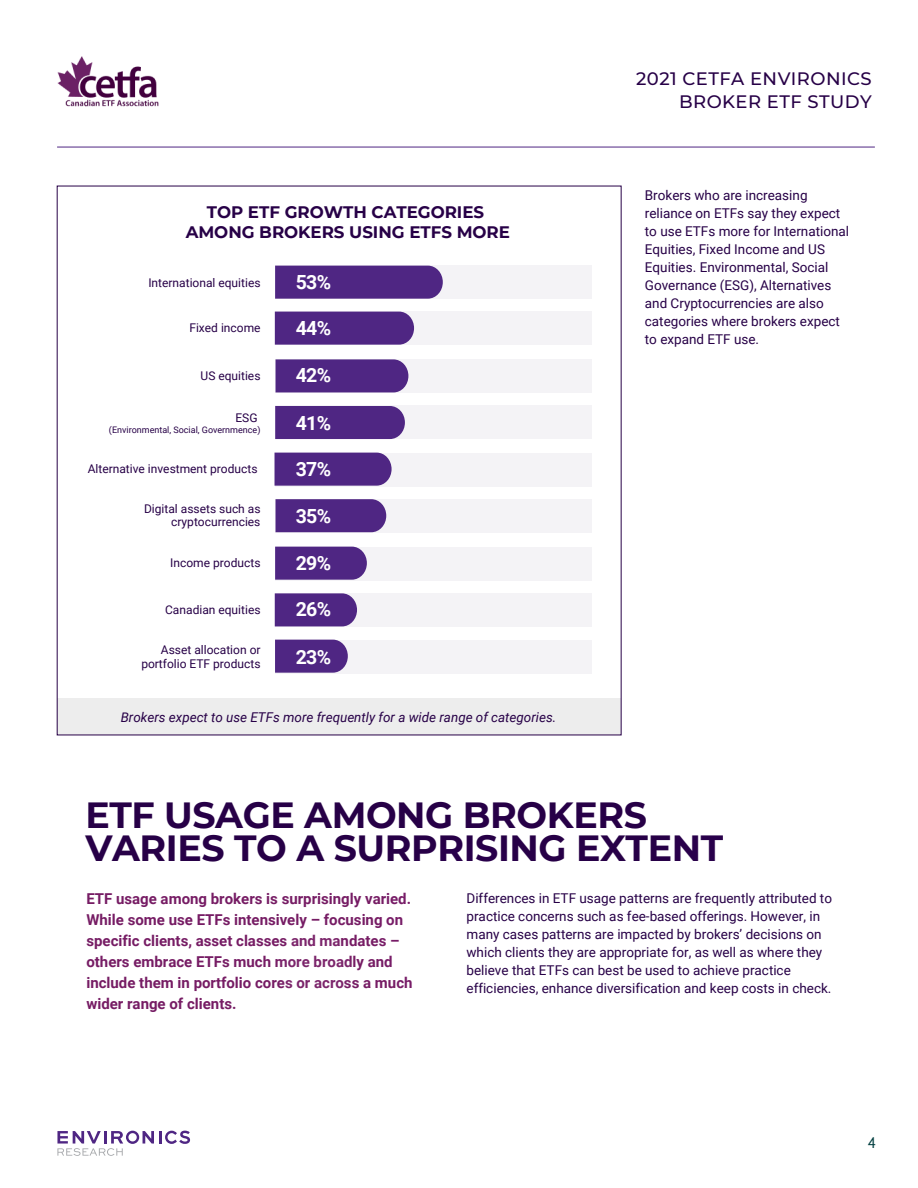
<style>
.page{position:relative;width:918px;height:1188px;background:#fff}
.page>*{position:absolute;margin:0;border:0;box-sizing:border-box;transform-origin:0 0}
.t1{font:700 36.3px/33px "Montserrat";letter-spacing:-.01em;color:#270047}
.t2{font:700 19.5px "Roboto";letter-spacing:-.04em;color:#fff}
.t3{font:500 18px/23.1px "Montserrat";letter-spacing:.025em;color:#270047;text-align:right}
.t4{font:700 16.65px/20px "Montserrat";color:#270047;text-align:center}
.t5{font:16.5px "Scala Sans Offc";color:#023f40}
.t6{font:700 15px/21px "Roboto";color:#761c64}
.t7{font:13.5px/18px "Roboto";color:#270047}
.t8{font:italic 13.5px "Roboto";color:#270047}
.t9{font:12px/13.5px "Roboto";color:#270047;text-align:right}
.t10{font:9px "Roboto";color:#270047}
</style>
<div class="page">
<svg style="left:57px;top:1131px;width:133px;height:25px"></svg>
<div style="left:57px;top:698px;width:564px;height:37px;background:#ededed"></div>
<img style="left:57px;top:56px;width:102px;height:51px">
<hr style="left:57px;top:147px;width:818px;height:1px;background:#4f2683">
<div style="left:275px;top:640px;width:316px;height:33px;background:#f4f3f6"></div>
<svg style="left:275px;top:640px;width:73px;height:33px;background:#583189"></svg>
<div style="left:275px;top:499px;width:316px;height:33px;background:#f4f3f6"></div>
<div style="left:276px;top:499px;width:110px;height:33px;background:#4f2683"></div>
<div style="left:275px;top:453px;width:316px;height:33px;background:#f4f3f6"></div>
<div style="left:275px;top:453px;width:117px;height:33px;background:#4f2683"></div>
<div style="left:275px;top:406px;width:316px;height:33px;background:#f4f3f6"></div>
<div style="left:275px;top:406px;width:130px;height:33px;background:#4f2683"></div>
<div style="left:275px;top:360px;width:316px;height:33px;background:#f4f3f6"></div>
<div style="left:276px;top:359px;width:132px;height:33px;background:#4f2683"></div>
<div style="left:275px;top:311px;width:316px;height:34px;background:#f4f3f6"></div>
<div style="left:275px;top:312px;width:139px;height:33px;background:#4f2683"></div>
<div style="left:275px;top:265px;width:316px;height:33px;background:#f4f3f6"></div>
<div style="left:275px;top:266px;width:168px;height:33px;background:#4f2683"></div>
<div style="left:275px;top:593px;width:316px;height:33px;background:#f4f3f6"></div>
<svg style="left:275px;top:593px;width:82px;height:33px;background:#572f88"></svg>
<div style="left:275px;top:547px;width:316px;height:33px;background:#f4f3f6"></div>
<svg style="left:275px;top:547px;width:92px;height:33px;background:#562f88"></svg>
<p class="t4" style="left:186px;top:202px;width:326px">TOP ETF GROWTH CATEGORIES<br>AMONG BROKERS USING ETFS MORE</p>
<p class="t9" style="left:148px;top:275px;width:114px">International equities</p>
<h2 class="t2" style="left:296px;top:268px;width:37px">53%</h2>
<h2 class="t2" style="left:296px;top:315px;width:37px">44%</h2>
<h2 class="t2" style="left:296px;top:361px;width:37px">42%</h2>
<h2 class="t2" style="left:296px;top:409px;width:37px">41%</h2>
<h2 class="t2" style="left:296px;top:455px;width:37px">37%</h2>
<h2 class="t2" style="left:296px;top:502px;width:37px">35%</h2>
<h2 class="t2" style="left:296px;top:550px;width:37px">29%</h2>
<h2 class="t2" style="left:296px;top:596px;width:37px">26%</h2>
<h2 class="t2" style="left:296px;top:643px;width:37px">23%</h2>
<p class="t9" style="left:189px;top:321px;width:73px">Fixed income</p>
<p class="t9" style="left:201px;top:368px;width:61px">US equities</p>
<p class="t9" style="left:235px;top:411px;width:24px">ESG</p>
<p class="t10" style="left:109px;top:423px;width:153px">(Environmental, Social, Governmence)</p>
<p class="t9" style="left:88px;top:461px;width:171px">Alternative investment products</p>
<p class="t9" style="left:144px;top:501px;width:118px">Digital assets such as cryptocurrencies</p>
<p class="t9" style="left:170px;top:556px;width:92px">Income products</p>
<p class="t9" style="left:165px;top:602px;width:97px">Canadian equities</p>
<p class="t9" style="left:141px;top:643px;width:121px">Asset allocation or portfolio ETF products</p>
<p class="t8" style="left:121px;top:707px;width:437px">Brokers expect to use ETFs more frequently for a wide range of categories.</p>
<h3 class="t3" style="left:636px;top:66px;width:237px">2021 CETFA ENVIRONICS<br>BROKER ETF STUDY</h3>
<p class="t7" style="left:645px;top:186px;width:206px">Brokers who are increasing reliance on ETFs say they expect to use ETFs more for International<br>Equities, Fixed Income and US<br>Equities. Environmental, Social<br>Governance (ESG), Alternatives and Cryptocurrencies are also categories where brokers expect to expand ETF use.</p>
<h1 class="t1" style="left:85px;top:797px;width:639px">ETF USAGE AMONG BROKERS<br>VARIES TO A SURPRISING EXTENT</h1>
<p class="t6" style="left:86px;top:888px;width:328px">ETF usage among brokers is surprisingly varied.<br>While some use ETFs intensively – focusing on specific clients, asset classes and mandates – others embrace ETFs much more broadly and include them in portfolio cores or across a much wider range of clients.</p>
<p class="t7" style="left:467px;top:889px;width:367px">Differences in ETF usage patterns are frequently attributed to practice concerns such as fee-based offerings. However, in many cases patterns are impacted by brokers’ decisions on which clients they are appropriate for, as well as where they believe that ETFs can best be used to achieve practice efficiencies, enhance diversification and keep costs in check.</p>
<p class="t5" style="left:868px;top:1133px;width:10px">4</p>
</div>
